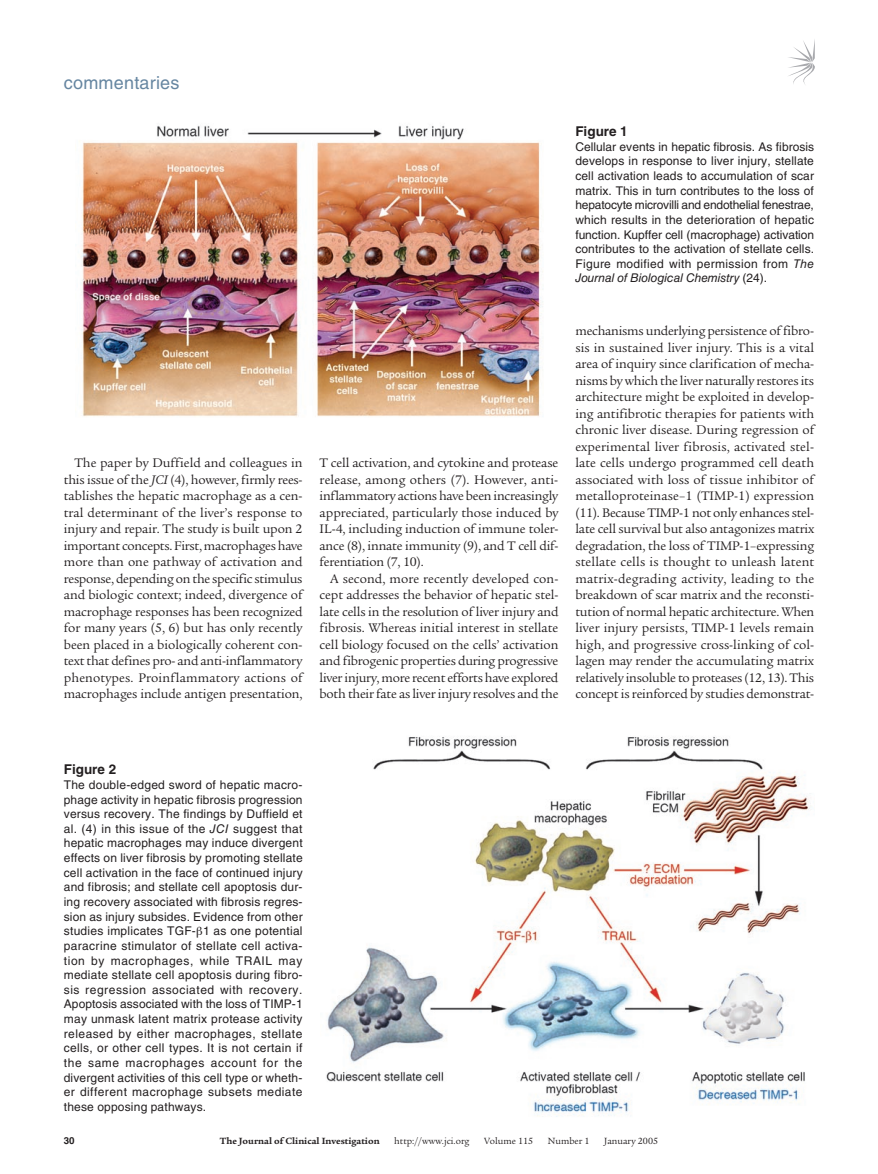
<style>
.page{position:relative;width:878px;height:1174px;background:#fff}
.page>*{position:absolute;margin:0;border:0;box-sizing:border-box;transform-origin:0 0}
.t1{font:18px "Helvetica LT Std";letter-spacing:.01em;color:#6686a1}
.t2{font:13.5px/16.5px "Legacy Serif Std";letter-spacing:-.015em;color:#231f20;text-align:justify}
.t3{font:700 13.5px "Helvetica LT Std";color:#231f20}
.t4{font:12px/14.7px "Helvetica LT Std";letter-spacing:.025em;color:#231f20;text-align:justify}
.t5{font:9.75px "Legacy Serif Std";color:#231f20}
.t6{font:700 9.75px "Legacy Serif Std";color:#231f20}
.t7{font:700 9.75px "Helvetica LT Std";color:#231f20}
.s1{font-style:italic}
</style>
<div class="page">
<svg style="left:788px;top:41px;width:26px;height:43px"></svg>
<img style="left:81px;top:125px;width:462px;height:292px">
<img style="left:326px;top:737px;width:484px;height:380px">
<h1 class="t1" style="left:64px;top:72px;width:117px">commentaries</h1>
<p class="t2" style="left:64px;top:455px;width:240px;text-indent:11px">The paper by Duffield and colleagues in this issue of the <span class="s1">JCI</span> (4), however, firmly rees&shy;tablishes the hepatic macrophage as a cen&shy;tral determinant of the liver’s response to injury and repair. The study is built upon 2 important concepts. First, macrophages have more than one pathway of activation and response, depending on the specific stimulus and biologic context; indeed, divergence of macrophage responses has been recognized for many years (5, 6) but has only recently been placed in a biologically coherent con&shy;text that defines pro- and anti-inflammatory phenotypes. Proinflammatory actions of macrophages include antigen presentation,</p>
<p class="t2" style="left:319px;top:455px;width:240px">T cell activation, and cytokine and protease release, among others (7). However, anti&shy;inflammatory actions have been increasingly appreciated, particularly those induced by IL-4, including induction of immune toler&shy;ance (8), innate immunity (9), and T cell dif&shy;ferentiation (7, 10).</p>
<p class="t2" style="left:319px;top:570px;width:240px;text-indent:11px">A second, more recently developed con&shy;cept addresses the behavior of hepatic stel&shy;late cells in the resolution of liver injury and fibrosis. Whereas initial interest in stellate cell biology focused on the cells’ activation and fibrogenic properties during progressive liver injury, more recent efforts have explored both their fate as liver injury resolves and the</p>
<p class="t3" style="left:575px;top:123px;width:54px">Figure 1</p>
<p class="t4" style="left:575px;top:139px;width:240px">Cellular events in hepatic fibrosis. As fibrosis develops in response to liver injury, stellate cell activation leads to accumulation of scar matrix. This in turn contributes to the loss of hepatocyte microvilli and endothelial fenestrae, which results in the deterioration of hepatic function. Kupffer cell (macrophage) activation contributes to the activation of stellate cells.<br>Figure modified with permission from <span class="s1">The Journal of Biological Chemistry</span> (24).</p>
<p class="t2" style="left:575px;top:323px;width:240px">mechanisms underlying persistence of fibro&shy;sis in sustained liver injury. This is a vital area of inquiry since clarification of mecha&shy;nisms by which the liver naturally restores its architecture might be exploited in develop&shy;ing antifibrotic therapies for patients with chronic liver disease. During regression of experimental liver fibrosis, activated stel&shy;late cells undergo programmed cell death associated with loss of tissue inhibitor of metalloproteinase–1 (TIMP-1) expression (11). Because TIMP-1 not only enhances stel&shy;late cell survival but also antagonizes matrix degradation, the loss of TIMP-1–expressing stellate cells is thought to unleash latent matrix-degrading activity, leading to the breakdown of scar matrix and the reconsti&shy;tution of normal hepatic architecture. When liver injury persists, TIMP-1 levels remain high, and progressive cross-linking of col&shy;lagen may render the accumulating matrix relatively insoluble to proteases (12, 13). This concept is reinforced by studies demonstrat-</p>
<p class="t3" style="left:64px;top:761px;width:54px">Figure 2</p>
<p class="t4" style="left:64px;top:777px;width:240px">The double-edged sword of hepatic macro&shy;phage activity in hepatic fibrosis progression versus recovery. The findings by Duffield et al. (4) in this issue of the <span class="s1">JCI</span> suggest that hepatic macrophages may induce divergent effects on liver fibrosis by promoting stellate cell activation in the face of continued injury and fibrosis; and stellate cell apoptosis dur&shy;ing recovery associated with fibrosis regres&shy;sion as injury subsides. Evidence from other studies implicates TGF- 1 as one potential paracrine stimulator of stellate cell activa&shy;tion by macrophages, while TRAIL may mediate stellate cell apoptosis during fibro&shy;sis regression associated with recovery.<br>Apoptosis associated with the loss of TIMP-1 may unmask latent matrix protease activity released by either macrophages, stellate cells, or other cell types. It is not certain if the same macrophages account for the divergent activities of this cell type or wheth&shy;er different macrophage subsets mediate these opposing pathways.</p>
<p class="t7" style="left:64px;top:1134px;width:12px">30</p>
<p class="t6" style="left:220px;top:1135px;width:161px">The Journal of Clinical Investigation</p>
<p class="t5" style="left:394px;top:1135px;width:77px">http://www.jci.org</p>
<p class="t5" style="left:484px;top:1135px;width:50px">Volume 115</p>
<p class="t5" style="left:548px;top:1135px;width:43px">Number 1</p>
<p class="t5" style="left:604px;top:1135px;width:55px">January 2005</p>
</div>
